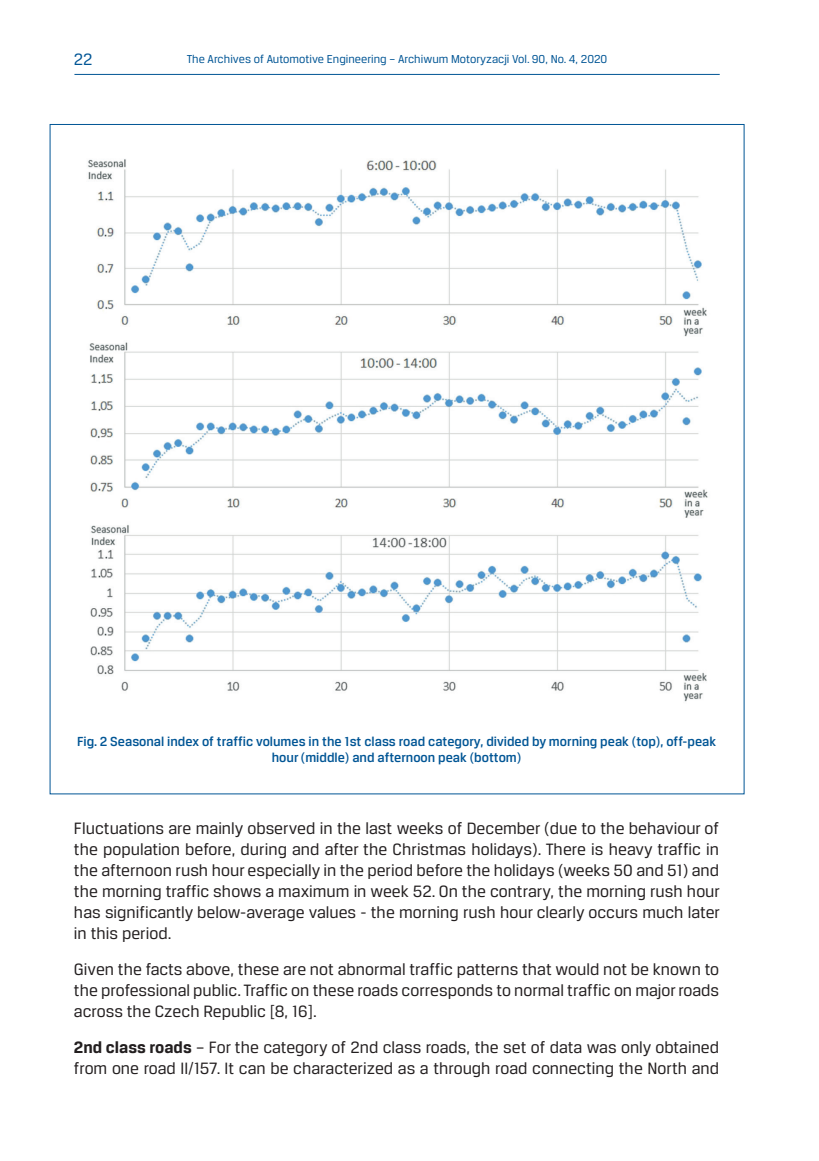
<style>
.page{position:relative;width:819px;height:1161px;background:#fff}
.page>*{position:absolute;margin:0;border:0;box-sizing:border-box;transform-origin:0 0}
.t1{font:17.5px/21px "Breuer Text";color:#231f20;text-align:justify}
.t2{font:17.5px "Breuer Text";color:#005595}
.t3{font:500 14px/16.8px "Breuer Text";color:#005595;text-align:center}
.t4{font:12.25px "Breuer Text";color:#005595}
.s1{font-weight:700}
</style>
<div class="page">
<hr style="left:74px;top:74px;width:645px;height:1px;background:#005595">
<img style="left:88px;top:159px;width:620px;height:543px">
<p class="t2" style="left:74px;top:50px;width:20px">22</p>
<p class="t4" style="left:187px;top:52px;width:422px">The Archives of Automotive Engineering – Archiwum Motoryzacji Vol. 90, No. 4, 2020</p>
<p class="t3" style="left:77px;top:732px;width:640px">Fig. 2 Seasonal index of traffic volumes in the 1st class road category, divided by morning peak (top), off-peak hour (middle) and afternoon peak (bottom)</p>
<p class="t1" style="left:74px;top:818px;width:647px">Fluctuations are mainly observed in the last weeks of December (due to the behaviour of the population before, during and after the Christmas holidays). There is heavy traffic in the afternoon rush hour especially in the period before the holidays (weeks 50 and 51) and the morning traffic shows a maximum in week 52. On the contrary, the morning rush hour has significantly below-average values - the morning rush hour clearly occurs much later in this period.</p>
<p class="t1" style="left:74px;top:958px;width:646px">Given the facts above, these are not abnormal traffic patterns that would not be known to the professional public. Traffic on these roads corresponds to normal traffic on major roads across the Czech Republic [8, 16].</p>
<p class="t1" style="left:74px;top:1036px;width:646px"><span class="s1">2nd class roads</span> – For the category of 2nd class roads, the set of data was only obtained from one road II/157. It can be characterized as a through road connecting the North and</p>
</div>
